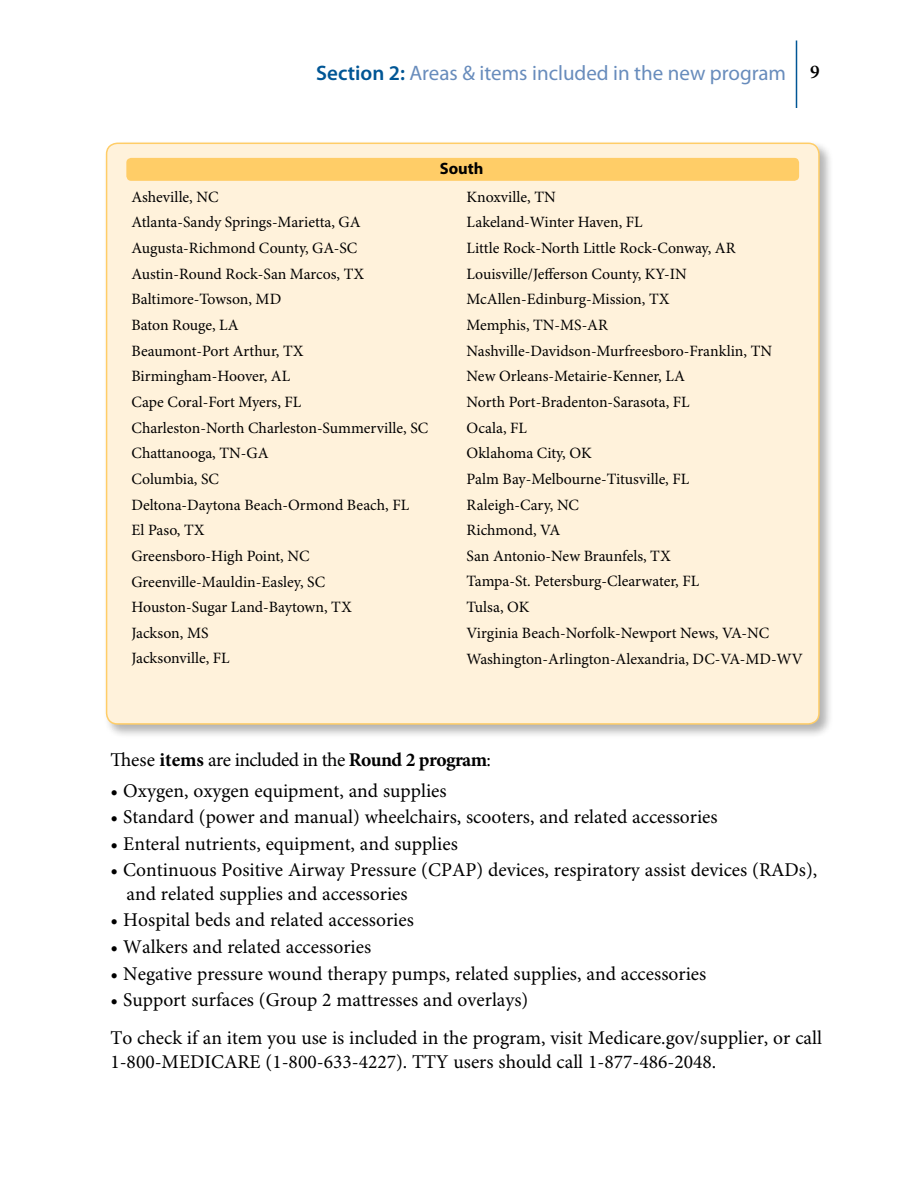
<style>
.page{position:relative;width:918px;height:1188px;background:#fff}
.page>*{position:absolute;margin:0;border:0;box-sizing:border-box;transform-origin:0 0}
.t1{font:21px "Myriad Pro";color:#688cbc}
.bullet_last_line{font:19.5px/23.4px "Minion Pro";color:#000}
.subhead{font:19.5px "Minion Pro";letter-spacing:-.03em;color:#000}
.State_lists{font:700 16.5px "Myriad Pro";color:#000}
.State_lists-2{font:15.75px "Minion Pro";color:#000}
.s1{font-weight:600;color:#005695}
.s2{font-family:"Minion Pro";font-weight:600;font-size:19.5px;color:#000}
.s3{font-weight:700}
</style>
<div class="page">
<hr style="left:796px;top:40px;width:1px;height:68px;background:#005695">
<div style="left:103px;top:140px;width:730px;height:598px;background:#000;opacity:.3"></div>
<div style="left:107px;top:143px;width:712px;height:581px;background:#fff2db;border-radius:11px"></div>
<div style="left:126px;top:158px;width:673px;height:23px;background:#ffcd67;border-radius:5px"></div>
<h1 class="t1" style="left:316px;top:61px;width:505px"><span class="s1">Section 2:</span> Areas &amp; items included in the new program <span class="s2">9</span></h1>
<p class="State_lists-2" style="left:131px;top:187px;width:89px">Asheville, NC</p>
<p class="State_lists-2" style="left:131px;top:213px;width:231px">Atlanta-Sandy Springs-Marietta, GA</p>
<p class="State_lists-2" style="left:131px;top:239px;width:227px">Augusta-Richmond County, GA-SC</p>
<p class="State_lists-2" style="left:131px;top:264px;width:234px">Austin-Round Rock-San Marcos, TX</p>
<p class="State_lists-2" style="left:131px;top:290px;width:151px">Baltimore-Towson, MD</p>
<p class="State_lists-2" style="left:131px;top:315px;width:109px">Baton Rouge, LA</p>
<p class="State_lists-2" style="left:131px;top:341px;width:173px">Beaumont-Port Arthur, TX</p>
<p class="State_lists-2" style="left:131px;top:367px;width:160px">Birmingham-Hoover, AL</p>
<p class="State_lists-2" style="left:131px;top:392px;width:171px">Cape Coral-Fort Myers, FL</p>
<p class="State_lists-2" style="left:131px;top:418px;width:298px">Charleston-North Charleston-Summerville, SC</p>
<p class="State_lists-2" style="left:131px;top:444px;width:139px">Chattanooga, TN-GA</p>
<p class="State_lists-2" style="left:131px;top:469px;width:89px">Columbia, SC</p>
<p class="State_lists-2" style="left:131px;top:495px;width:279px">Deltona-Daytona Beach-Ormond Beach, FL</p>
<p class="State_lists-2" style="left:131px;top:521px;width:75px">El Paso, TX</p>
<p class="State_lists-2" style="left:131px;top:546px;width:180px">Greensboro-High Point, NC</p>
<p class="State_lists-2" style="left:131px;top:572px;width:195px">Greenville-Mauldin-Easley, SC</p>
<p class="State_lists-2" style="left:131px;top:598px;width:222px">Houston-Sugar Land-Baytown, TX</p>
<p class="State_lists-2" style="left:131px;top:623px;width:79px">Jackson, MS</p>
<p class="State_lists-2" style="left:131px;top:649px;width:100px">Jacksonville, FL</p>
<p class="State_lists" style="left:440px;top:160px;width:45px">South</p>
<p class="State_lists-2" style="left:467px;top:187px;width:91px">Knoxville, TN</p>
<p class="State_lists-2" style="left:467px;top:213px;width:178px">Lakeland-Winter Haven, FL</p>
<p class="State_lists-2" style="left:467px;top:239px;width:270px">Little Rock-North Little Rock-Conway, AR</p>
<p class="State_lists-2" style="left:467px;top:264px;width:222px">Louisville/Jefferson County, KY-IN</p>
<p class="State_lists-2" style="left:467px;top:290px;width:204px">McAllen-Edinburg-Mission, TX</p>
<p class="State_lists-2" style="left:467px;top:316px;width:143px">Memphis, TN-MS-AR</p>
<p class="State_lists-2" style="left:467px;top:341px;width:307px">Nashville-Davidson-Murfreesboro-Franklin, TN</p>
<p class="State_lists-2" style="left:467px;top:367px;width:220px">New Orleans-Metairie-Kenner, LA</p>
<p class="State_lists-2" style="left:467px;top:393px;width:225px">North Port-Bradenton-Sarasota, FL</p>
<p class="State_lists-2" style="left:467px;top:418px;width:62px">Ocala, FL</p>
<p class="State_lists-2" style="left:467px;top:444px;width:127px">Oklahoma City, OK</p>
<p class="State_lists-2" style="left:467px;top:470px;width:224px">Palm Bay-Melbourne-Titusville, FL</p>
<p class="State_lists-2" style="left:467px;top:495px;width:114px">Raleigh-Cary, NC</p>
<p class="State_lists-2" style="left:467px;top:521px;width:95px">Richmond, VA</p>
<p class="State_lists-2" style="left:467px;top:547px;width:206px">San Antonio-New Braunfels, TX</p>
<p class="State_lists-2" style="left:467px;top:572px;width:234px">Tampa-St. Petersburg-Clearwater, FL</p>
<p class="State_lists-2" style="left:467px;top:598px;width:64px">Tulsa, OK</p>
<p class="State_lists-2" style="left:467px;top:623px;width:304px">Virginia Beach-Norfolk-Newport News, VA-NC</p>
<p class="State_lists-2" style="left:467px;top:650px;width:338px">Washington-Arlington-Alexandria, DC-VA-MD-WV</p>
<p class="subhead" style="left:110px;top:749px;width:382px">These <span class="s3">items</span> are included in the <span class="s3">Round 2 program</span>:</p>
<p class="bullet_last_line" style="left:110px;top:779px;width:338px">• Oxygen, oxygen equipment, and supplies</p>
<p class="bullet_last_line" style="left:110px;top:806px;width:609px">• Standard (power and manual) wheelchairs, scooters, and related accessories</p>
<p class="bullet_last_line" style="left:110px;top:833px;width:349px">• Enteral nutrients, equipment, and supplies</p>
<p class="bullet_last_line" style="left:127px;top:859px;width:692px;text-indent:-16px">• Continuous Positive Airway Pressure (CPAP) devices, respiratory assist devices (RADs), and related supplies and accessories</p>
<p class="bullet_last_line" style="left:110px;top:909px;width:305px">• Hospital beds and related accessories</p>
<p class="bullet_last_line" style="left:110px;top:936px;width:262px">• Walkers and related accessories</p>
<p class="bullet_last_line" style="left:110px;top:963px;width:598px">• Negative pressure wound therapy pumps, related supplies, and accessories</p>
<p class="bullet_last_line" style="left:110px;top:989px;width:420px">• Support surfaces (Group 2 mattresses and overlays)</p>
<p class="bullet_last_line" style="left:110px;top:1027px;width:713px">To check if an item you use is included in the program, visit Medicare.gov/supplier, or call<br>1-800-MEDICARE (1-800-633-4227). TTY users should call 1-877-486-2048.</p>
</div>
